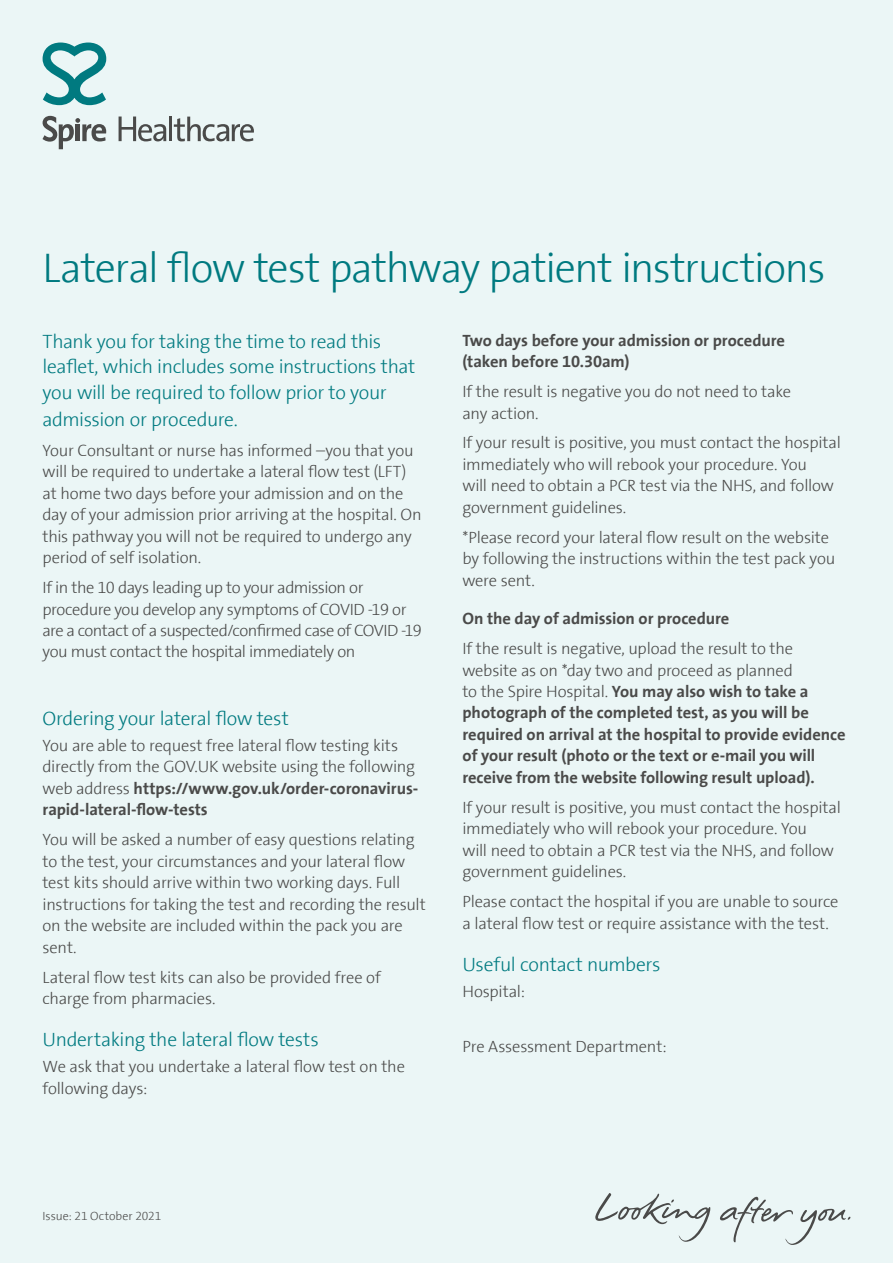
<style>
.page{position:relative;width:893px;height:1263px;background:#ebf6f6}
.page>*{position:absolute;margin:0;border:0;box-sizing:border-box;transform-origin:0 0}
.t1{font:300 42px "The Sans Spire";letter-spacing:-.03em;color:#007a80}
.t2{font:300 19.5px/25.3px "The Sans Spire";letter-spacing:-.015em;color:#007a80}
.t3{font:300 16.5px/21.5px "The Sans Spire";letter-spacing:-.015em;color:#4a4a49}
.t4{font:700 16.5px/21.5px "The Sans Spire";letter-spacing:-.005em;color:#4a4a49}
.t5{font:300 12px "The Sans Spire";color:#4a4a49}
.s1{font-weight:700}
.s2{font-weight:300}
</style>
<div class="page">
<svg style="left:119px;top:117px;width:47px;height:24px"></svg>
<hr style="left:169px;top:117px;width:3px;height:24px;background:#4a4a49">
<svg style="left:174px;top:117px;width:80px;height:24px"></svg>
<svg style="left:43px;top:116px;width:63px;height:33px"></svg>
<svg style="left:43px;top:43px;width:63px;height:62px"></svg>
<svg style="left:595px;top:1193px;width:255px;height:52px"></svg>
<h1 class="t1" style="left:43px;top:244px;width:784px">Lateral flow test pathway patient instructions</h1>
<p class="t2" style="left:43px;top:329px;width:374px">Thank you for taking the time to read this leaflet, which includes some instructions that you will be required to follow prior to your</p>
<p class="t2" style="left:43px;top:407px;width:197px">admission or procedure.</p>
<p class="t3" style="left:43px;top:440px;width:381px">Your Consultant or nurse has informed –you that you will be required to undertake a lateral flow test (LFT) at home two days before your admission and on the day of your admission prior arriving at the hospital. On this pathway you will not be required to undergo any period of self isolation.</p>
<p class="t3" style="left:43px;top:577px;width:381px">If in the 10 days leading up to your admission or procedure you develop any symptoms of COVID -19 or are a contact of a suspected/confirmed case of COVID -19 you must contact the hospital immediately on</p>
<p class="t2" style="left:43px;top:706px;width:248px">Ordering your lateral flow test</p>
<p class="t3" style="left:43px;top:735px;width:377px">You are able to request free lateral flow testing kits directly from the GOV.UK website using the following web address <span class="s1">https://www.gov.uk/order-coronavirus&shy;rapid-lateral-flow-tests</span></p>
<p class="t3" style="left:43px;top:829px;width:385px">You will be asked a number of easy questions relating to the test, your circumstances and your lateral flow test kits should arrive within two working days. Full instructions for taking the test and recording the result on the website are included within the pack you are sent.</p>
<p class="t3" style="left:43px;top:966px;width:340px">Lateral flow test kits can also be provided free of charge from pharmacies.</p>
<p class="t2" style="left:43px;top:1027px;width:278px">Undertaking the lateral flow tests</p>
<p class="t3" style="left:43px;top:1056px;width:364px">We ask that you undertake a lateral flow test on the following days:</p>
<p class="t4" style="left:462px;top:329px;width:324px">Two days before your admission or procedure (taken before 10.30am)</p>
<p class="t3" style="left:462px;top:381px;width:330px">If the result is negative you do not need to take any action.</p>
<p class="t3" style="left:462px;top:432px;width:380px">If your result is positive, you must contact the hospital immediately who will rebook your procedure. You<br>will need to obtain a PCR test via the NHS, and follow government guidelines.</p>
<p class="t3" style="left:462px;top:527px;width:374px">*Please record your lateral flow result on the website by following the instructions within the test pack you were sent.</p>
<p class="t4" style="left:462px;top:608px;width:268px">On the day of admission or procedure</p>
<p class="t4" style="left:462px;top:638px;width:385px"><span class="s2">If the result is negative, upload the result to the website as on *day two and proceed as planned<br>to the Spire Hospital.</span> You may also wish to take a photograph of the completed test, as you will be required on arrival at the hospital to provide evidence of your result (photo or the text or e-mail you will receive from the website following result upload).</p>
<p class="t3" style="left:462px;top:797px;width:380px">If your result is positive, you must contact the hospital immediately who will rebook your procedure. You<br>will need to obtain a PCR test via the NHS, and follow government guidelines.</p>
<p class="t3" style="left:462px;top:891px;width:378px">Please contact the hospital if you are unable to source a lateral flow test or require assistance with the test.</p>
<p class="t2" style="left:462px;top:952px;width:200px">Useful contact numbers</p>
<p class="t3" style="left:462px;top:980px;width:64px">Hospital:</p>
<p class="t3" style="left:462px;top:1036px;width:206px">Pre Assessment Department:</p>
<p class="t5" style="left:43px;top:1209px;width:120px">Issue: 21 October 2021</p>
</div>
